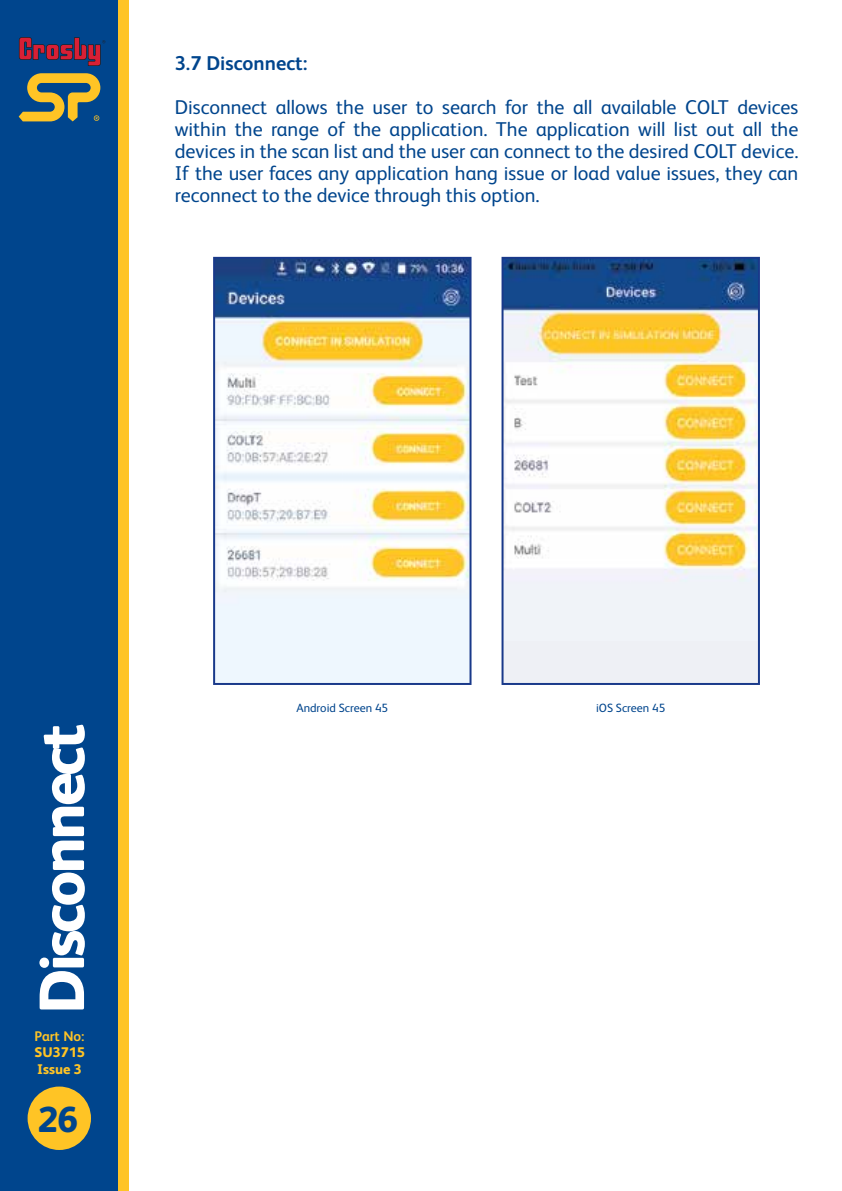
<style>
.page{position:relative;width:842px;height:1191px;background:#fff}
.page>*{position:absolute;margin:0;border:0;box-sizing:border-box;transform-origin:0 0}
.t1{font:800 64px "FS Albert";letter-spacing:-.05em;color:#fff}
.t2{font:800 36px "FS Albert";color:#00458d}
.t3{font:20px/22px "FS Albert";color:#00458d;text-align:justify}
.t4{font:700 20px "FS Albert";color:#00458d}
.t5{font:800 14px/16.8px "FS Albert";color:#ffc425}
.t6{font:700 14px "FS Albert";color:#ffc425}
.t7{font:12px "FS Albert";color:#00458d}
</style>
<div class="page">
<div style="left:0;top:0;width:119px;height:1191px;background:#00458d"></div>
<div style="left:119px;top:0;width:10px;height:1191px;background:#ffc425"></div>
<div style="left:28px;top:1086px;width:63px;height:64px;background:#ffc425;border-radius:50%"></div>
<svg style="left:19px;top:73px;width:81px;height:48px"></svg>
<svg style="left:19px;top:37px;width:86px;height:29px"></svg>
<svg style="left:213px;top:257px;width:258px;height:428px"></svg>
<svg style="left:501px;top:257px;width:259px;height:428px"></svg>
<p class="t4" style="left:175px;top:51px;width:134px">3.7 Disconnect:</p>
<p class="t3" style="left:175px;top:96px;width:625px">Disconnect allows the user to search for the all available COLT devices within the range of the application. The application will list out all the devices in the scan list and the user can connect to the desired COLT device.<br>If the user faces any application hang issue or load value issues, they can reconnect to the device through this option.</p>
<h1 class="t1" style="left:24px;top:1014px;width:292px;rotate:-90deg">Disconnect</h1>
<p class="t6" style="left:35px;top:1027px;width:51px">Part No:</p>
<p class="t5" style="left:35px;top:1044px;width:52px">SU3715<br>Issue 3</p>
<h2 class="t2" style="left:38px;top:1098px;width:42px">26</h2>
<p class="t7" style="left:296px;top:701px;width:93px">Android Screen 45</p>
<p class="t7" style="left:596px;top:701px;width:71px">iOS Screen 45</p>
</div>
